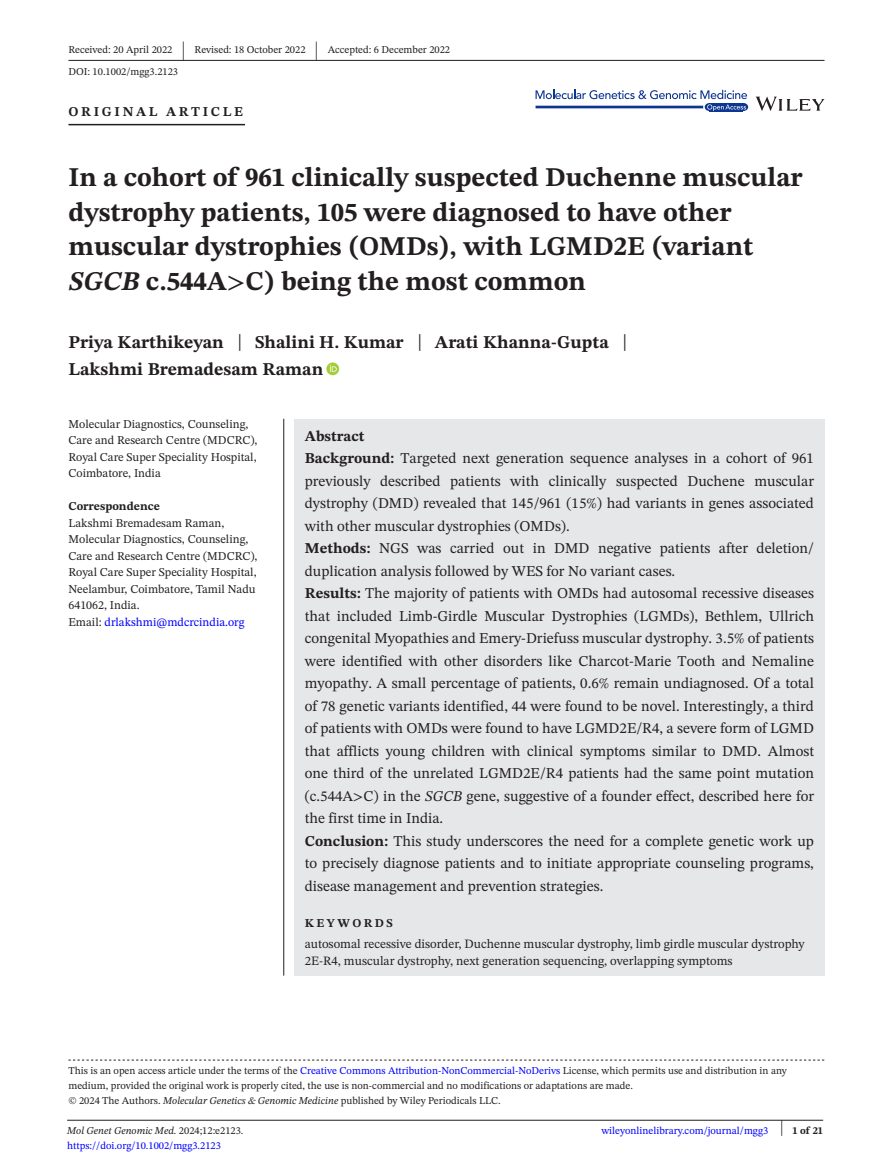
<style>
.page{position:relative;width:893px;height:1174px;background:#fff}
.page>*{position:absolute;margin:0;border:0;box-sizing:border-box;transform-origin:0 0}
.t1{font:700 27px/34.5px "STIX Two Text";color:#231f20}
.t2{font:25.65px "STIX Two Text";color:#231f20;scale:.49 1}
.t3{font:700 18px/27px "STIX Two Text";color:#231f20}
.t4{font:15px/22.5px "STIX Two Text";color:#231f20}
.t5{font:700 13.5px "STIX Two Text";letter-spacing:.2em;color:#231f20}
.t6{font:12.75px/17.2px "STIX Two Text";color:#231f20}
.t7{font:12px/16.5px "STIX Two Text";color:#231f20}
.t8{font:700 12px "STIX Two Text";color:#231f20}
.t9{font:700 12px "STIX Two Text";letter-spacing:.2em;color:#231f20}
.t10{font:10.5px/15px "STIX Two Text";color:#231f20}
.t11{font:10.5px "STIX Two Text";color:#00f}
.t12{font:italic 10.5px "STIX Two Text";color:#231f20}
.t13{font:700 10.5px "STIX Two Text";color:#231f20}
.s1{font-style:italic}
.s2{font-family:"STIX";font-weight:400}
.s3{font-weight:400;font-size:23.4px}
.s4{color:#00f}
.s5{font-weight:700}
.s6{font-family:"STIX"}
.s7{font-style:normal}
.s8{font-weight:400;font-size:22.2px}
</style>
<div class="page">
<hr style="left:67px;top:1119px;width:756px;height:1px;background:#231f20">
<svg style="left:756px;top:97px;width:68px;height:14px"></svg>
<svg style="left:536px;top:90px;width:211px;height:21px"></svg>
<hr style="left:68px;top:60px;width:756px;height:1px;background:#231f20">
<hr style="left:68px;top:124px;width:177px;height:1px;background:#231f20">
<svg style="left:326px;top:362px;width:13px;height:13px"></svg>
<svg style="left:330px;top:365px;width:7px;height:7px"></svg>
<div style="left:294px;top:419px;width:530px;height:556px;background:#e6e7e9"></div>
<hr style="left:283px;top:419px;width:1px;height:556px;background:#231f20">
<svg style="left:68px;top:1059px;width:756px;height:1px"></svg>
<p class="t10" style="left:68px;top:42px;width:106px">Received: 20 April 2022</p>
<h2 class="t2" style="left:182px;top:32px;width:8px">|</h2>
<p class="t10" style="left:195px;top:42px;width:112px">Revised: 18 October 2022</p>
<h2 class="t2" style="left:315px;top:32px;width:8px">|</h2>
<p class="t10" style="left:328px;top:42px;width:124px">Accepted: 6 December 2022</p>
<p class="t10" style="left:68px;top:64px;width:111px">DOI: 10.1002/mgg3.2123</p>
<p class="t5" style="left:68px;top:101px;width:176px">ORIGINAL ARTICLE</p>
<h1 class="t1" style="left:68px;top:161px;width:736px">In a cohort of 961 clinically suspected Duchenne muscular dystrophy patients, 105 were diagnosed to have other muscular dystrophies (OMDs), with LGMD2E (variant <span class="s1">SGCB</span> c.544A<span class="s2">&gt;</span>C) being the most common</h1>
<p class="t3" style="left:68px;top:329px;width:560px">Priya Karthikeyan <span class="s3">|</span> Shalini H. Kumar <span class="s3">|</span> Arati Khanna-Gupta <span class="s3">|<br></span>Lakshmi Bremadesam Raman</p>
<p class="t7" style="left:68px;top:415px;width:191px">Molecular Diagnostics, Counseling,<br>Care and Research Centre (MDCRC),<br>Royal Care Super Speciality Hospital,<br>Coimbatore, India</p>
<p class="t8" style="left:68px;top:498px;width:93px">Correspondence</p>
<p class="t7" style="left:68px;top:514px;width:191px">Lakshmi Bremadesam Raman,<br>Molecular Diagnostics, Counseling,<br>Care and Research Centre (MDCRC),<br>Royal Care Super Speciality Hospital,<br>Neelambur, Coimbatore, Tamil Nadu<br>641062, India.<br>Email: <span class="s4">drlakshmi@mdcrcindia.org</span></p>
<p class="t4" style="left:305px;top:424px;width:511px"><span class="s5">Abstract<br>Background:</span> Targeted next generation sequence analyses in a cohort of 961 previously described patients with clinically suspected Duchene muscular dystrophy (DMD) revealed that 145/961 (15%) had variants in genes associated with other muscular dystrophies (OMDs).<br><span class="s5">Methods:</span> NGS was carried out in DMD negative patients after deletion/ duplication analysis followed by WES for No variant cases.<br><span class="s5">Results:</span> The majority of patients with OMDs had autosomal recessive diseases that included Limb-Girdle Muscular Dystrophies (LGMDs), Bethlem, Ullrich congenital Myopathies and Emery-Driefuss muscular dystrophy. 3.5% of patients were identified with other disorders like Charcot-Marie Tooth and Nemaline myopathy. A small percentage of patients, 0.6% remain undiagnosed. Of a total of 78 genetic variants identified, 44 were found to be novel. Interestingly, a third of patients with OMDs were found to have LGMD2E/R4, a severe form of LGMD that afflicts young children with clinical symptoms similar to DMD. Almost one third of the unrelated LGMD2E/R4 patients had the same point mutation (c.544A<span class="s6">&gt;</span>C) in the <span class="s1">SGCB</span> gene, suggestive of a founder effect, described here for the first time in India.<br><span class="s5">Conclusion:</span> This study underscores the need for a complete genetic work up to precisely diagnose patients and to initiate appropriate counseling programs, disease management and prevention strategies.</p>
<p class="t9" style="left:305px;top:914px;width:90px">KEYWORDS</p>
<p class="t6" style="left:305px;top:935px;width:502px">autosomal recessive disorder, Duchenne muscular dystrophy, limb girdle muscular dystrophy<br>2E-R4, muscular dystrophy, next generation sequencing, overlapping symptoms</p>
<p class="t10" style="left:68px;top:1063px;width:720px">This is an open access article under the terms of the <span class="s4">Creative Commons Attribution-NonCommercial-NoDerivs</span> License, which permits use and distribution in any medium, provided the original work is properly cited, the use is non-commercial and no modifications or adaptations are made.<br>© 2024 The Authors. <span class="s1">Molecular Genetics &amp; Genomic Medicine</span> published by Wiley Periodicals LLC.</p>
<p class="t12" style="left:67px;top:1123px;width:178px">Mol Genet Genomic Med. <span class="s7">2024;12:e2123.</span></p>
<p class="t13" style="left:780px;top:1123px;width:45px"><span class="s8">|</span> 1 of 21</p>
<p class="t11" style="left:67px;top:1138px;width:155px">https://doi.org/10.1002/mgg3.2123</p>
<p class="t11" style="left:601px;top:1123px;width:168px">wileyonlinelibrary.com/journal/mgg3</p>
</div>
